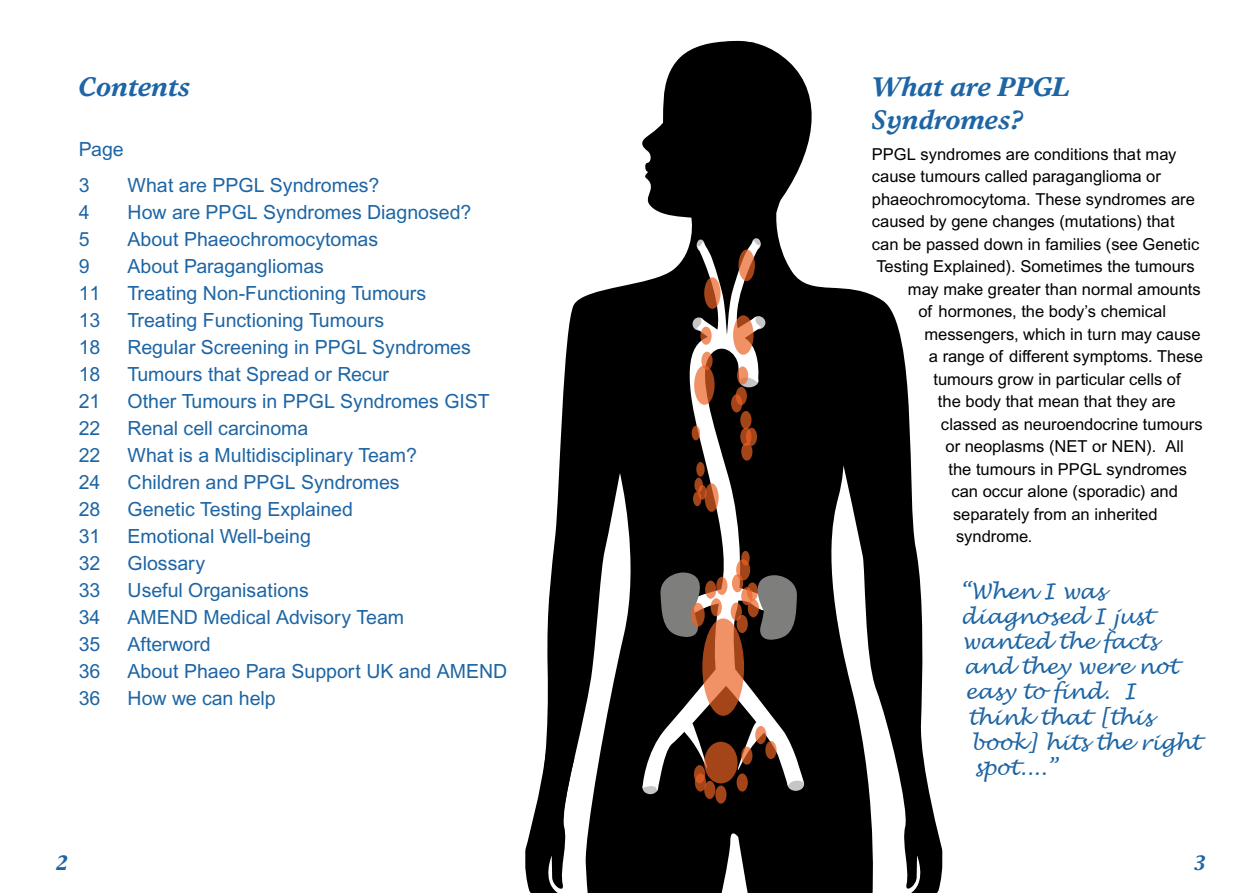
<style>
.page{position:relative;width:1259px;height:893px;background:#fff}
.page>*{position:absolute;margin:0;border:0;box-sizing:border-box;transform-origin:0 0}
.t1{font:italic 700 27px/32.4px "Times Europa";color:#1d65a4}
.t2{font:italic 21px "Lucida Handwriting";color:#1d65a4}
.t3{font:italic 700 21px "Times Europa";color:#1d65a4}
.t4{font:19.5px/27px "Arial SFMT";color:#1d65a4}
.t5{font:16.5px "Arial SFMT";color:#000}
</style>
<div class="page">
<svg style="left:546px;top:40px;width:397px;height:853px;fill:#000"></svg>
<svg style="left:525px;top:746px;width:49px;height:147px"></svg>
<svg style="left:642px;top:332px;width:162px;height:465px;background:#222"></svg>
<div style="left:751px;top:316px;width:14px;height:13px;background:#c6c6c6;border-radius:50%"></div>
<svg style="left:692px;top:317px;width:13px;height:13px"></svg>
<svg style="left:695px;top:240px;width:67px;height:103px"></svg>
<svg style="left:659px;top:567px;width:138px;height:76px;background:#595858"></svg>
<svg style="left:731px;top:710px;width:38px;height:75px"></svg>
<svg style="left:679px;top:708px;width:34px;height:75px"></svg>
<svg style="left:738px;top:249px;width:17px;height:32px"></svg>
<svg style="left:704px;top:277px;width:16px;height:32px"></svg>
<svg style="left:733px;top:315px;width:20px;height:40px"></svg>
<svg style="left:755px;top:726px;width:11px;height:18px"></svg>
<svg style="left:741px;top:746px;width:11px;height:19px"></svg>
<svg style="left:736px;top:773px;width:12px;height:19px"></svg>
<div style="left:715px;top:785px;width:11px;height:19px;background:#a44419;border-radius:50%"></div>
<svg style="left:695px;top:773px;width:11px;height:19px"></svg>
<svg style="left:704px;top:781px;width:11px;height:18px"></svg>
<svg style="left:694px;top:765px;width:11px;height:18px"></svg>
<svg style="left:765px;top:741px;width:11px;height:18px"></svg>
<div style="left:736px;top:615px;width:12px;height:18px;background:#a44419;border-radius:50%"></div>
<svg style="left:730px;top:602px;width:12px;height:19px"></svg>
<svg style="left:710px;top:598px;width:12px;height:18px"></svg>
<svg style="left:716px;top:577px;width:11px;height:18px"></svg>
<svg style="left:705px;top:581px;width:11px;height:18px"></svg>
<div style="left:696px;top:462px;width:8px;height:15px;background:#a44419;border-radius:50%"></div>
<svg style="left:691px;top:426px;width:9px;height:14px"></svg>
<div style="left:694px;top:478px;width:9px;height:14px;background:#a44419;border-radius:50%"></div>
<svg style="left:698px;top:485px;width:8px;height:15px"></svg>
<svg style="left:693px;top:492px;width:8px;height:14px"></svg>
<div style="left:741px;top:551px;width:8px;height:14px;background:#a44419;border-radius:50%"></div>
<svg style="left:732px;top:574px;width:11px;height:18px"></svg>
<svg style="left:741px;top:587px;width:11px;height:18px"></svg>
<svg style="left:748px;top:599px;width:11px;height:18px"></svg>
<svg style="left:747px;top:582px;width:11px;height:19px"></svg>
<svg style="left:736px;top:559px;width:14px;height:21px"></svg>
<svg style="left:700px;top:327px;width:11px;height:18px"></svg>
<svg style="left:701px;top:352px;width:11px;height:18px"></svg>
<svg style="left:737px;top:366px;width:11px;height:19px"></svg>
<svg style="left:735px;top:387px;width:12px;height:18px"></svg>
<svg style="left:731px;top:394px;width:11px;height:18px"></svg>
<svg style="left:740px;top:411px;width:11px;height:18px"></svg>
<svg style="left:746px;top:428px;width:11px;height:18px"></svg>
<svg style="left:740px;top:428px;width:11px;height:18px"></svg>
<svg style="left:741px;top:442px;width:11px;height:19px"></svg>
<svg style="left:704px;top:483px;width:14px;height:29px"></svg>
<svg style="left:690px;top:603px;width:15px;height:24px"></svg>
<svg style="left:694px;top:365px;width:20px;height:40px"></svg>
<svg style="left:702px;top:618px;width:42px;height:98px;background:#cc6e44"></svg>
<div style="left:704px;top:742px;width:33px;height:41px;background:#a44419;border-radius:50%"></div>
<h1 class="t1" style="left:79px;top:71px;width:112px">Contents</h1>
<p class="t4" style="left:79px;top:135px;width:46px">Page</p>
<p class="t4" style="left:79px;top:171px;width:23px">3<br>4<br>5<br>9<br>11<br>13<br>18<br>18<br>21<br>22<br>22<br>24<br>28<br>31<br>32<br>33<br>34<br>35<br>36<br>36</p>
<p class="t4" style="left:128px;top:171px;width:381px">What are PPGL Syndromes?<br>How are PPGL Syndromes Diagnosed?<br>About Phaeochromocytomas<br>About Paragangliomas<br>Treating Non-Functioning Tumours<br>Treating Functioning Tumours<br>Regular Screening in PPGL Syndromes<br>Tumours that Spread or Recur<br>Other Tumours in PPGL Syndromes GIST<br>Renal cell carcinoma<br>What is a Multidisciplinary Team?<br>Children and PPGL Syndromes<br>Genetic Testing Explained<br>Emotional Well-being<br>Glossary<br>Useful Organisations<br>AMEND Medical Advisory Team<br>Afterword<br>About Phaeo Para Support UK and AMEND<br>How we can help</p>
<h1 class="t1" style="left:872px;top:71px;width:199px">What are PPGL<br>Syndromes?</h1>
<p class="t5" style="left:872px;top:144px;width:306px">PPGL syndromes are conditions that may</p>
<p class="t5" style="left:872px;top:167px;width:290px">cause tumours called paraganglioma or</p>
<p class="t5" style="left:872px;top:189px;width:324px">phaeochromocytoma. These syndromes are</p>
<p class="t5" style="left:872px;top:212px;width:304px">caused by gene changes (mutations) that</p>
<p class="t5" style="left:872px;top:234px;width:329px">can be passed down in families (see Genetic</p>
<p class="t5" style="left:876px;top:257px;width:320px">Testing Explained). Sometimes the tumours</p>
<p class="t5" style="left:908px;top:279px;width:294px">may make greater than normal amounts</p>
<p class="t5" style="left:918px;top:302px;width:249px">of hormones, the body’s chemical</p>
<p class="t5" style="left:924px;top:324px;width:278px">messengers, which in turn may cause</p>
<p class="t5" style="left:929px;top:347px;width:275px">a range of different symptoms. These</p>
<p class="t5" style="left:933px;top:369px;width:249px">tumours grow in particular cells of</p>
<p class="t5" style="left:938px;top:392px;width:239px">the body that mean that they are</p>
<p class="t5" style="left:941px;top:414px;width:263px">classed as neuroendocrine tumours</p>
<p class="t5" style="left:945px;top:437px;width:240px">or neoplasms (NET or NEN). All</p>
<p class="t5" style="left:948px;top:459px;width:240px">the tumours in PPGL syndromes</p>
<p class="t5" style="left:951px;top:482px;width:228px">can occur alone (sporadic) and</p>
<p class="t5" style="left:953px;top:504px;width:206px">separately from an inherited</p>
<p class="t5" style="left:956px;top:527px;width:78px">syndrome.</p>
<p class="t2" style="left:960px;top:578px;width:146px">“When I was</p>
<p class="t2" style="left:960px;top:604px;width:194px">diagnosed I just</p>
<p class="t2" style="left:962px;top:629px;width:197px">wanted the facts</p>
<p class="t2" style="left:963px;top:654px;width:216px">and they were not</p>
<p class="t2" style="left:965px;top:679px;width:172px">easy to find. I</p>
<p class="t2" style="left:968px;top:704px;width:186px">think that [this</p>
<p class="t2" style="left:971px;top:730px;width:231px">book] hits the right</p>
<p class="t2" style="left:974px;top:755px;width:85px">spot....”</p>
<p class="t3" style="left:56px;top:850px;width:13px">2</p>
<p class="t3" style="left:1194px;top:850px;width:13px">3</p>
</div>
